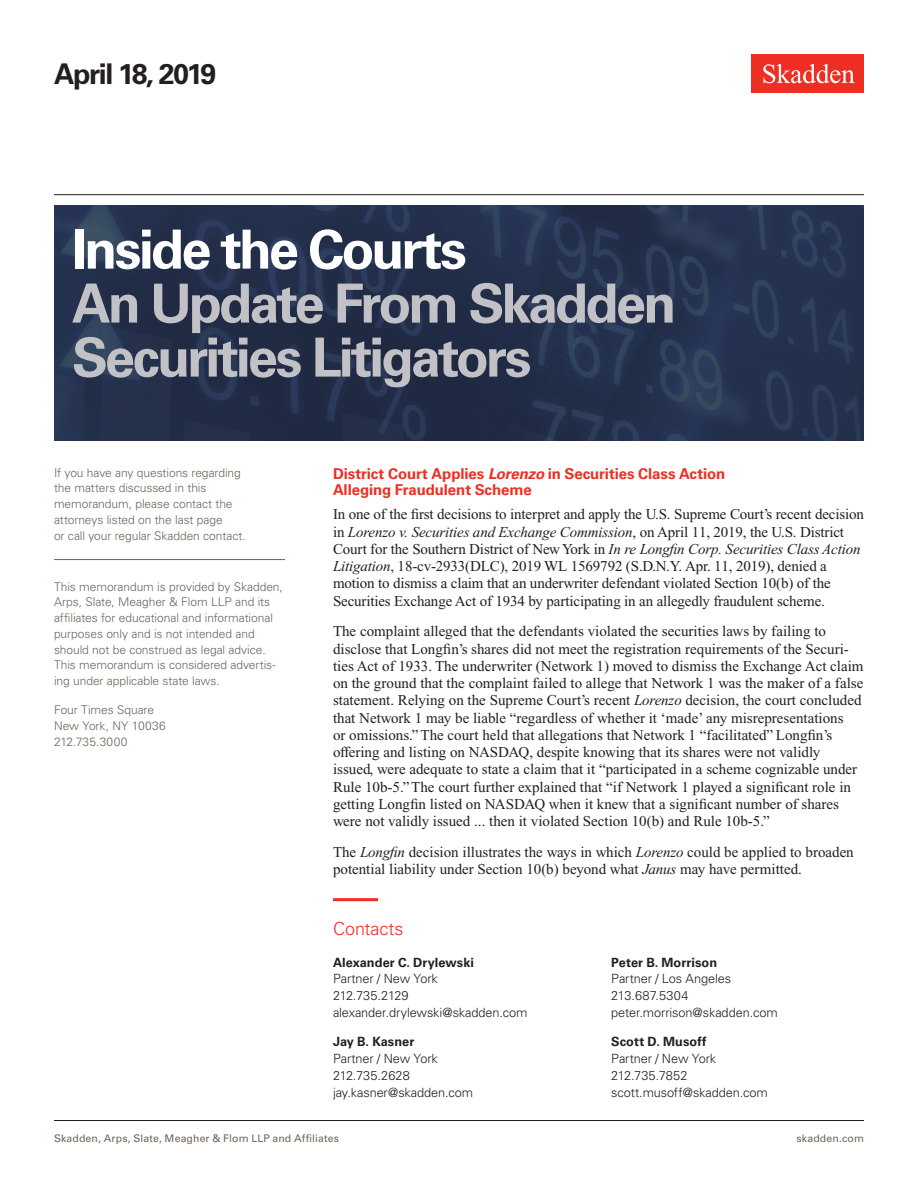
<style>
.page{position:relative;width:918px;height:1188px;background:#fff}
.page>*{position:absolute;margin:0;border:0;box-sizing:border-box;transform-origin:0 0}
.Title_Practice_Speci{font:700 54px/54px "Univers LT Std";letter-spacing:-.055em;color:#c2c1c6}
.Title_Practice_Speci-2{font:700 54px "Univers LT Std";letter-spacing:-.05em;color:#fff}
.Title_interior{font:700 28.5px "Univers LT Std";letter-spacing:-.055em;color:#231f20}
.Contact_Header_Red_w{font:300 18px "Univers LT Std";letter-spacing:-.005em;color:#ee2e22}
.Main_Body{font:15px/17.2px "Times New Roman PS Std";color:#231f20}
.First_Level_Heading{font:700 15px/16.5px "Univers LT Std";letter-spacing:-.01em;color:#ee2e22}
.Contacts{font:300 12.75px "Univers LT Std";letter-spacing:-.005em;color:#231f20}
.Contacts_Name{font:700 12.75px "Univers LT Std";letter-spacing:.005em;color:#231f20}
.Contacts-2{font:300 12.75px "Univers LT Std";letter-spacing:-.025em;color:#231f20}
.Contacts-3{font:300 12.75px "Univers LT Std";letter-spacing:.015em;color:#231f20}
.Sidebar_body_rule_be{font:300 12px/15.8px "Univers LT Std";letter-spacing:-.005em;color:#6f645a}
.t1{font:10.5px "Univers LT Std";letter-spacing:.01em;color:#6f645a}
.s1{font-style:italic}
</style>
<div class="page">
<div style="left:752px;top:54px;width:112px;height:39px;background:#ee2e22"></div>
<svg style="left:763px;top:64px;width:92px;height:19px"></svg>
<hr style="left:54px;top:1120px;width:810px;height:1px;background:#231f20">
<hr style="left:54px;top:194px;width:810px;height:1px;background:#231f20">
<hr style="left:333px;top:898px;width:45px;height:3px;background:#ee2e22">
<img style="left:54px;top:206px;width:810px;height:235px">
<hr style="left:54px;top:559px;width:231px;height:1px;background:#6f645a">
<h1 class="Title_interior" style="left:54px;top:57px;width:164px">April 18, 2019</h1>
<h1 class="Title_Practice_Speci-2" style="left:72px;top:218px;width:396px">Inside the Courts</h1>
<h1 class="Title_Practice_Speci" style="left:72px;top:277px;width:606px">An Update From Skadden<br>Securities Litigators</h1>
<p class="Sidebar_body_rule_be" style="left:54px;top:465px;width:193px">If you have any questions regarding the matters discussed in this memorandum, please contact the attorneys listed on the last page<br>or call your regular Skadden contact.</p>
<p class="Sidebar_body_rule_be" style="left:54px;top:579px;width:230px">This memorandum is provided by Skadden, Arps, Slate, Meagher &amp; Flom LLP and its affiliates for educational and informational purposes only and is not intended and should not be construed as legal advice.<br>This memorandum is considered advertis&shy;ing under applicable state laws.</p>
<p class="Sidebar_body_rule_be" style="left:54px;top:702px;width:113px">Four Times Square<br>New York, NY 10036<br>212.735.3000</p>
<h1 class="First_Level_Heading" style="left:333px;top:465px;width:394px">District Court Applies <span class="s1">Lorenzo</span> in Securities Class Action<br>Alleging Fraudulent Scheme</h1>
<p class="Main_Body" style="left:333px;top:506px;width:533px">In one of the first decisions to interpret and apply the U.S. Supreme Court’s recent decision in <span class="s1">Lorenzo v. Securities and Exchange Commission</span>, on April 11, 2019, the U.S. District Court for the Southern District of New York in <span class="s1">In re Longfin Corp. Securities Class Action Litigation</span>, 18-cv-2933(DLC), 2019 WL 1569792 (S.D.N.Y. Apr. 11, 2019), denied a motion to dismiss a claim that an underwriter defendant violated Section 10(b) of the Securities Exchange Act of 1934 by participating in an allegedly fraudulent scheme.</p>
<p class="Main_Body" style="left:333px;top:623px;width:532px">The complaint alleged that the defendants violated the securities laws by failing to disclose that Longfin’s shares did not meet the registration requirements of the Securi&shy;ties Act of 1933. The underwriter (Network 1) moved to dismiss the Exchange Act claim on the ground that the complaint failed to allege that Network 1 was the maker of a false statement. Relying on the Supreme Court’s recent <span class="s1">Lorenzo</span> decision, the court concluded that Network 1 may be liable “regardless of whether it ‘made’ any misrepresentations<br>or omissions.” The court held that allegations that Network 1 “facilitated” Longfin’s offering and listing on NASDAQ, despite knowing that its shares were not validly issued, were adequate to state a claim that it “participated in a scheme cognizable under Rule 10b-5.” The court further explained that “if Network 1 played a significant role in getting Longfin listed on NASDAQ when it knew that a significant number of shares were not validly issued ... then it violated Section 10(b) and Rule 10b-5.”</p>
<p class="Main_Body" style="left:333px;top:843px;width:522px">The <span class="s1">Longfin</span> decision illustrates the ways in which <span class="s1">Lorenzo</span> could be applied to broaden potential liability under Section 10(b) beyond what <span class="s1">Janus</span> may have permitted.</p>
<p class="Contact_Header_Red_w" style="left:333px;top:918px;width:72px">Contacts</p>
<p class="Contacts_Name" style="left:333px;top:955px;width:143px">Alexander C. Drylewski</p>
<p class="Contacts" style="left:333px;top:971px;width:106px">Partner / New York</p>
<p class="Contacts-2" style="left:333px;top:988px;width:77px">212.735.2129</p>
<p class="Contacts" style="left:333px;top:1005px;width:196px">alexander.drylewski@skadden.com</p>
<p class="Contacts_Name" style="left:333px;top:1034px;width:83px">Jay B. Kasner</p>
<p class="Contacts" style="left:333px;top:1051px;width:106px">Partner / New York</p>
<p class="Contacts" style="left:333px;top:1068px;width:78px">212.735.2628</p>
<p class="Contacts" style="left:333px;top:1084px;width:142px">jay.kasner@skadden.com</p>
<p class="Contacts_Name" style="left:611px;top:955px;width:107px">Peter B. Morrison</p>
<p class="Contacts" style="left:611px;top:971px;width:121px">Partner / Los Angeles</p>
<p class="Contacts-3" style="left:611px;top:988px;width:79px">213.687.5304</p>
<p class="Contacts" style="left:611px;top:1005px;width:168px">peter.morrison@skadden.com</p>
<p class="Contacts_Name" style="left:611px;top:1034px;width:97px">Scott D. Musoff</p>
<p class="Contacts" style="left:611px;top:1051px;width:106px">Partner / New York</p>
<p class="Contacts" style="left:611px;top:1068px;width:78px">212.735.7852</p>
<p class="Contacts" style="left:611px;top:1084px;width:158px">scott.musoff@skadden.com</p>
<p class="t1" style="left:54px;top:1132px;width:287px">Skadden, Arps, Slate, Meagher &amp; Flom LLP and Affiliates</p>
<p class="t1" style="left:797px;top:1132px;width:69px">skadden.com</p>
</div>
